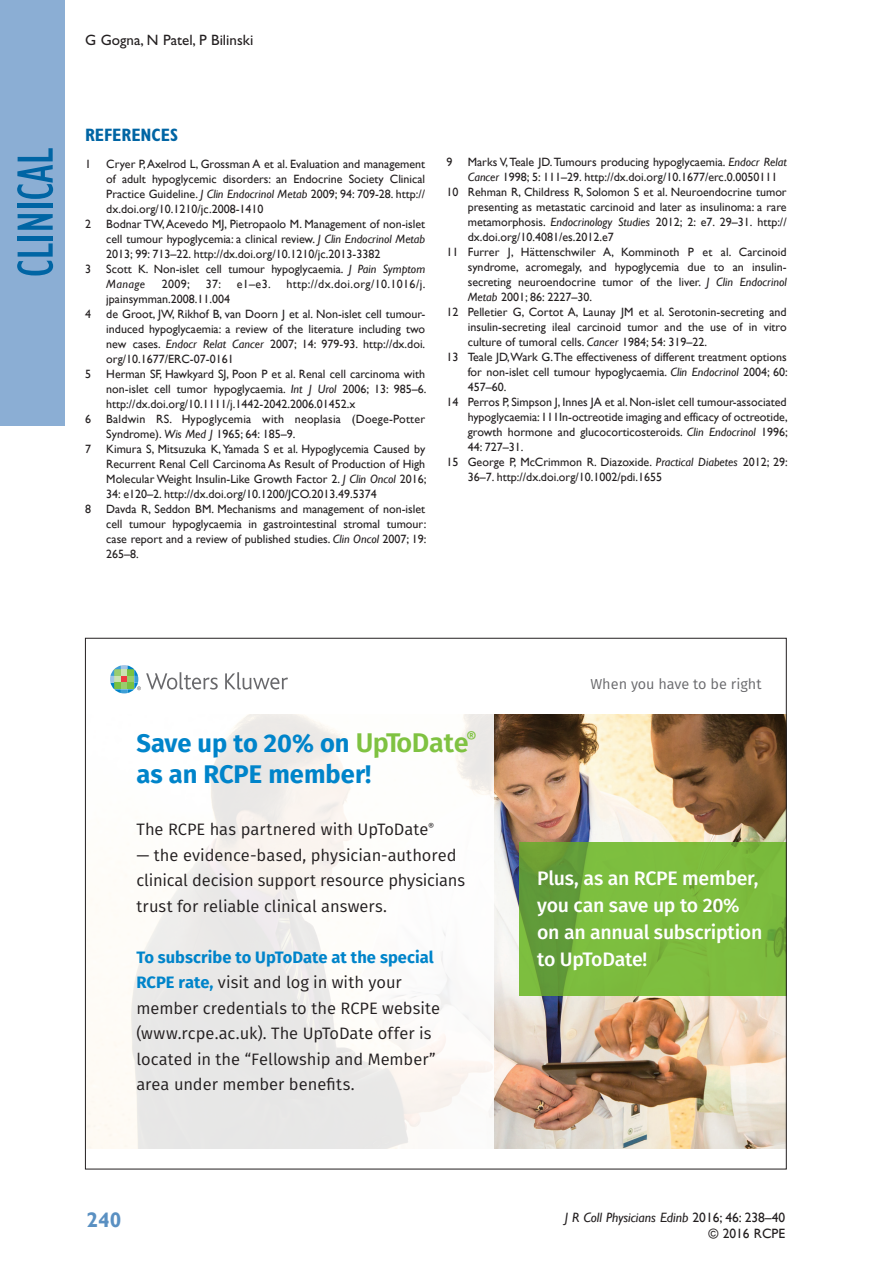
<style>
.page{position:relative;width:893px;height:1263px;background:#fff}
.page>*{position:absolute;margin:0;border:0;box-sizing:border-box;transform-origin:0 0}
.t1{font:condensed 52.5px "Gill Sans";color:#0065a4}
.t2{font:700 25.5px/31.5px "Fira Sans";color:#0084ca}
.t3{font:700 21px "Gill Sans";color:#5a90c2}
.t4{font:500 19.5px/27px "Fira Sans";letter-spacing:-.015em;color:#fff}
.t5{font:700 condensed 18px "Gill Sans";color:#0065a4}
.t6{font:16.5px/25.5px "Fira Sans";color:#231f20}
.t7{font:15px "Gill Sans";color:#231f20}
.t8{font:14.4px "Fira Sans";color:#69696c}
.t9{font:13.5px/15.9px "Gill Sans";color:#231f20;text-align:right}
.t10{font:12px/15px "Gill Sans";color:#231f20;text-align:justify}
.t11{font:12px "Gill Sans";letter-spacing:.03em;color:#231f20}
.s1{font-style:italic}
.s2{font-weight:600;font-size:27px;color:#7fc241}
.s3{font-weight:700;color:#0084ca}
</style>
<div class="page">
<div style="left:0;top:0;width:64px;height:425px;background:#8baed4"></div>
<img style="left:494px;top:715px;width:291px;height:433px">
<svg style="left:519px;top:842px;width:266px;height:153px;background:#77b53c"></svg>
<svg style="left:87px;top:689px;width:407px;height:459px"></svg>
<svg style="left:225px;top:672px;width:63px;height:17px"></svg>
<svg style="left:110px;top:665px;width:108px;height:28px"></svg>
<h1 class="t1" style="left:5px;top:277px;width:131px;rotate:-90deg">clinical</h1>
<p class="t7" style="left:85px;top:32px;width:170px">G Gogna, N Patel, P Bilinski</p>
<h3 class="t5" style="left:85px;top:124px;width:95px">REFERENCES</h3>
<p class="t10" style="left:85px;top:157px;width:7px">1</p>
<p class="t10" style="left:106px;top:157px;width:320px">Cryer P, Axelrod L, Grossman A et al. Evaluation and management of adult hypoglycemic disorders: an Endocrine Society Clinical Practice Guideline. <span class="s1">J Clin Endocrinol Metab</span> 2009; 94: 709-28. http:// dx.doi.org/10.1210/jc.2008-1410</p>
<p class="t10" style="left:85px;top:217px;width:7px">2</p>
<p class="t10" style="left:106px;top:217px;width:320px">Bodnar TW, Acevedo MJ, Pietropaolo M. Management of non-islet cell tumour hypoglycemia: a clinical review. <span class="s1">J Clin Endocrinol Metab </span>2013; 99: 713–22. http://dx.doi.org/10.1210/jc.2013-3382</p>
<p class="t10" style="left:85px;top:262px;width:7px">3</p>
<p class="t10" style="left:106px;top:262px;width:320px">Scott K. Non-islet cell tumour hypoglycaemia. <span class="s1">J Pain Symptom<br>Manage</span></p>
<p class="t10" style="left:162px;top:277px;width:30px">2009;</p>
<p class="t10" style="left:206px;top:277px;width:17px">37:</p>
<p class="t10" style="left:237px;top:277px;width:35px">e1–e3.</p>
<p class="t11" style="left:286px;top:277px;width:140px">http://dx.doi.org/10.1016/j.</p>
<p class="t10" style="left:106px;top:292px;width:125px">jpainsymman.2008.11.004</p>
<p class="t10" style="left:85px;top:307px;width:7px">4</p>
<p class="t10" style="left:106px;top:307px;width:320px">de Groot, JW, Rikhof B, van Doorn J et al. Non-islet cell tumour&shy;induced hypoglycaemia: a review of the literature including two new cases. <span class="s1">Endocr Relat Cancer</span> 2007; 14: 979-93. http://dx.doi. org/10.1677/ERC-07-0161</p>
<p class="t10" style="left:85px;top:367px;width:7px">5</p>
<p class="t10" style="left:106px;top:367px;width:322px">Herman SF, Hawkyard SJ, Poon P et al. Renal cell carcinoma with non-islet cell tumor hypoglycaemia. <span class="s1">Int J Urol</span> 2006; 13: 985–6. http://dx.doi.org/10.1111/j.1442-2042.2006.01452.x</p>
<p class="t10" style="left:85px;top:412px;width:7px">6</p>
<p class="t10" style="left:106px;top:412px;width:320px">Baldwin RS. Hypoglycemia with neoplasia (Doege-Potter<br>Syndrome). <span class="s1">Wis Med J</span> 1965; 64: 185–9.</p>
<p class="t10" style="left:85px;top:442px;width:7px">7</p>
<p class="t10" style="left:106px;top:442px;width:322px">Kimura S, Mitsuzuka K, Yamada S et al. Hypoglycemia Caused by Recurrent Renal Cell Carcinoma As Result of Production of High Molecular Weight Insulin-Like Growth Factor 2. <span class="s1">J Clin Oncol</span> 2016; 34: e120–2. http://dx.doi.org/10.1200/JCO.2013.49.5374</p>
<p class="t10" style="left:85px;top:502px;width:7px">8</p>
<p class="t10" style="left:106px;top:502px;width:322px">Davda R, Seddon BM. Mechanisms and management of non-islet cell tumour hypoglycaemia in gastrointestinal stromal tumour: case report and a review of published studies. <span class="s1">Clin Oncol</span> 2007; 19:<br>265–8.</p>
<p class="t10" style="left:446px;top:155px;width:7px">9</p>
<p class="t10" style="left:468px;top:155px;width:320px">Marks V, Teale JD. Tumours producing hypoglycaemia. <span class="s1">Endocr Relat</span></p>
<p class="t10" style="left:468px;top:170px;width:311px"><span class="s1">Cancer</span> 1998; 5: 111–29. http://dx.doi.org/10.1677/erc.0.0050111</p>
<p class="t10" style="left:446px;top:185px;width:342px">10 Rehman R, Childress R, Solomon S et al. Neuroendocrine tumor</p>
<p class="t10" style="left:468px;top:200px;width:320px">presenting as metastatic carcinoid and later as insulinoma: a rare</p>
<p class="t10" style="left:468px;top:215px;width:320px">metamorphosis. <span class="s1">Endocrinology Studies</span> 2012; 2: e7. 29–31. http://</p>
<p class="t10" style="left:468px;top:230px;width:147px">dx.doi.org/10.4081/es.2012.e7</p>
<p class="t10" style="left:446px;top:245px;width:342px">11 Furrer J, Hättenschwiler A, Komminoth P et al. Carcinoid</p>
<p class="t10" style="left:468px;top:260px;width:320px">syndrome, acromegaly, and hypoglycemia due to an insulin-</p>
<p class="t10" style="left:468px;top:275px;width:320px">secreting neuroendocrine tumor of the liver. <span class="s1">J Clin Endocrinol</span></p>
<p class="t10" style="left:468px;top:290px;width:126px"><span class="s1">Metab</span> 2001; 86: 2227–30.</p>
<p class="t10" style="left:446px;top:305px;width:342px">12 Pelletier G, Cortot A, Launay JM et al. Serotonin-secreting and</p>
<p class="t10" style="left:468px;top:320px;width:320px">insulin-secreting ileal carcinoid tumor and the use of in vitro</p>
<p class="t10" style="left:468px;top:335px;width:241px">culture of tumoral cells. <span class="s1">Cancer</span> 1984; 54: 319–22.</p>
<p class="t10" style="left:446px;top:350px;width:342px">13 Teale JD, Wark G. The effectiveness of different treatment options</p>
<p class="t10" style="left:468px;top:365px;width:322px">for non-islet cell tumour hypoglycaemia. <span class="s1">Clin Endocrinol</span> 2004; 60:</p>
<p class="t10" style="left:468px;top:380px;width:40px">457–60.</p>
<p class="t10" style="left:446px;top:395px;width:342px">14 Perros P, Simpson J, Innes JA et al. Non-islet cell tumour-associated</p>
<p class="t10" style="left:468px;top:410px;width:322px">hypoglycaemia: 111In-octreotide imaging and efficacy of octreotide,</p>
<p class="t10" style="left:468px;top:425px;width:322px">growth hormone and glucocorticosteroids. <span class="s1">Clin Endocrinol</span> 1996;</p>
<p class="t10" style="left:468px;top:440px;width:57px">44: 727–31.</p>
<p class="t10" style="left:446px;top:455px;width:343px">15 George P, McCrimmon R. Diazoxide. <span class="s1">Practical Diabetes</span> 2012; 29:</p>
<p class="t10" style="left:468px;top:470px;width:196px">36–7. http://dx.doi.org/10.1002/pdi.1655</p>
<h2 class="t2" style="left:136px;top:725px;width:342px">Save up to 20% on <span class="s2">UpToDate</span><sup>® </sup>as an RCPE member!</h2>
<h3 class="t6" style="left:136px;top:816px;width:299px">The RCPE has partnered with UpToDate<sup>®</sup></h3>
<h3 class="t6" style="left:136px;top:842px;width:330px">— the evidence-based, physician-authored clinical decision support resource physicians trust for reliable clinical answers.</h3>
<h3 class="t6" style="left:136px;top:944px;width:305px"><span class="s3">To subscribe to UpToDate at the special RCPE rate,</span> visit and log in with your member credentials to the RCPE website (www.rcpe.ac.uk). The UpToDate offer is located in the “Fellowship and Member” area under member benefits.</h3>
<p class="t8" style="left:590px;top:673px;width:173px">When you have to be right</p>
<h3 class="t4" style="left:537px;top:863px;width:227px">Plus, as an RCPE member, you can save up to 20% on an annual subscription to UpToDate!</h3>
<h3 class="t3" style="left:87px;top:1207px;width:36px">240</h3>
<p class="t9" style="left:565px;top:1210px;width:222px"><span class="s1">J R Coll Physicians Edinb</span> 2016; 46: 238–40 © 2016 RCPE</p>
</div>
